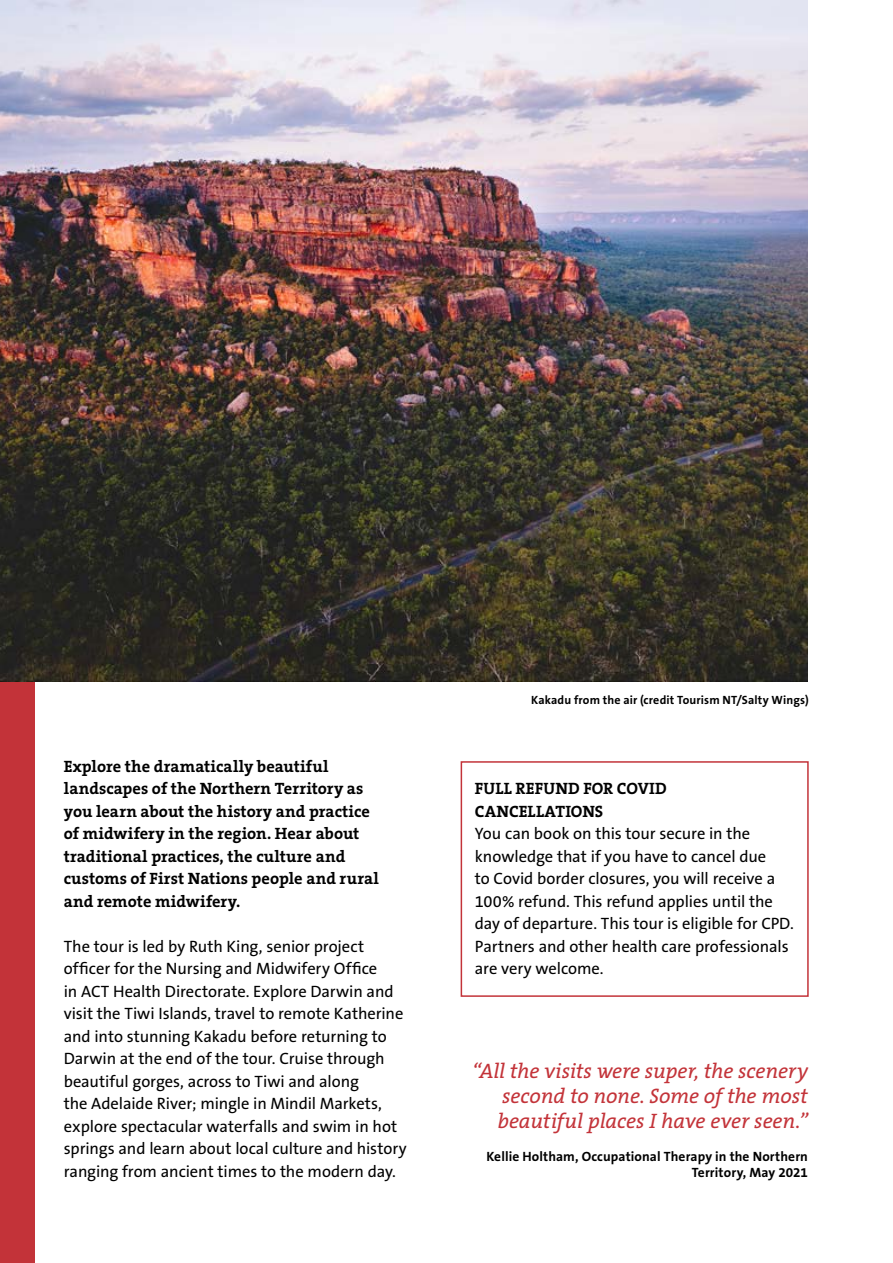
<style>
.page{position:relative;width:893px;height:1263px;background:#fff}
.page>*{position:absolute;margin:0;border:0;box-sizing:border-box;transform-origin:0 0}
.t1{font:italic 21px/25.2px "The Serif B5 Plain";letter-spacing:-.01em;color:#c33339;text-align:justify}
.t2{font:16.5px/22.5px "The Sans B5 Plain";letter-spacing:-.005em;color:#000}
.t3{font:700 16.5px/22.5px "The Serif B7";color:#000}
.t4{font:700 13.5px/16.2px "The Sans B7";letter-spacing:.01em;color:#000;text-align:right}
.t5{font:700 12px "The Sans B7";letter-spacing:.01em;color:#000}
</style>
<div class="page">
<div style="left:0;top:367px;width:34px;height:896px;background:#c33339"></div>
<img style="left:0;top:0;width:808px;height:682px">
<div style="left:461px;top:761px;width:348px;height:236px;border:2px solid #c33339"></div>
<p class="t3" style="left:64px;top:755px;width:317px">Explore the dramatically beautiful landscapes of the Northern Territory as you learn about the history and practice of midwifery in the region. Hear about traditional practices, the culture and customs of First Nations people and rural and remote midwifery.</p>
<p class="t2" style="left:64px;top:936px;width:344px">The tour is led by Ruth King, senior project officer for the Nursing and Midwifery Office<br>in ACT Health Directorate. Explore Darwin and visit the Tiwi Islands, travel to remote Katherine and into stunning Kakadu before returning to Darwin at the end of the tour. Cruise through beautiful gorges, across to Tiwi and along<br>the Adelaide River; mingle in Mindil Markets, explore spectacular waterfalls and swim in hot springs and learn about local culture and history ranging from ancient times to the modern day.</p>
<p class="t5" style="left:531px;top:694px;width:279px">Kakadu from the air (credit Tourism NT/Salty Wings)</p>
<p class="t3" style="left:475px;top:778px;width:193px">FULL REFUND FOR COVID<br>CANCELLATIONS</p>
<p class="t2" style="left:475px;top:823px;width:320px">You can book on this tour secure in the knowledge that if you have to cancel due<br>to Covid border closures, you will receive a 100% refund. This refund applies until the day of departure. This tour is eligible for CPD.<br>Partners and other health care professionals are very welcome.</p>
<p class="t1" style="left:497px;top:1059px;width:312px;text-indent:-25px">“All the visits were super, the scenery second to none. Some of the most beautiful places I have ever seen.”</p>
<p class="t4" style="left:486px;top:1149px;width:323px">Kellie Holtham, Occupational Therapy in the Northern<br>Territory, May 2021</p>
</div>
